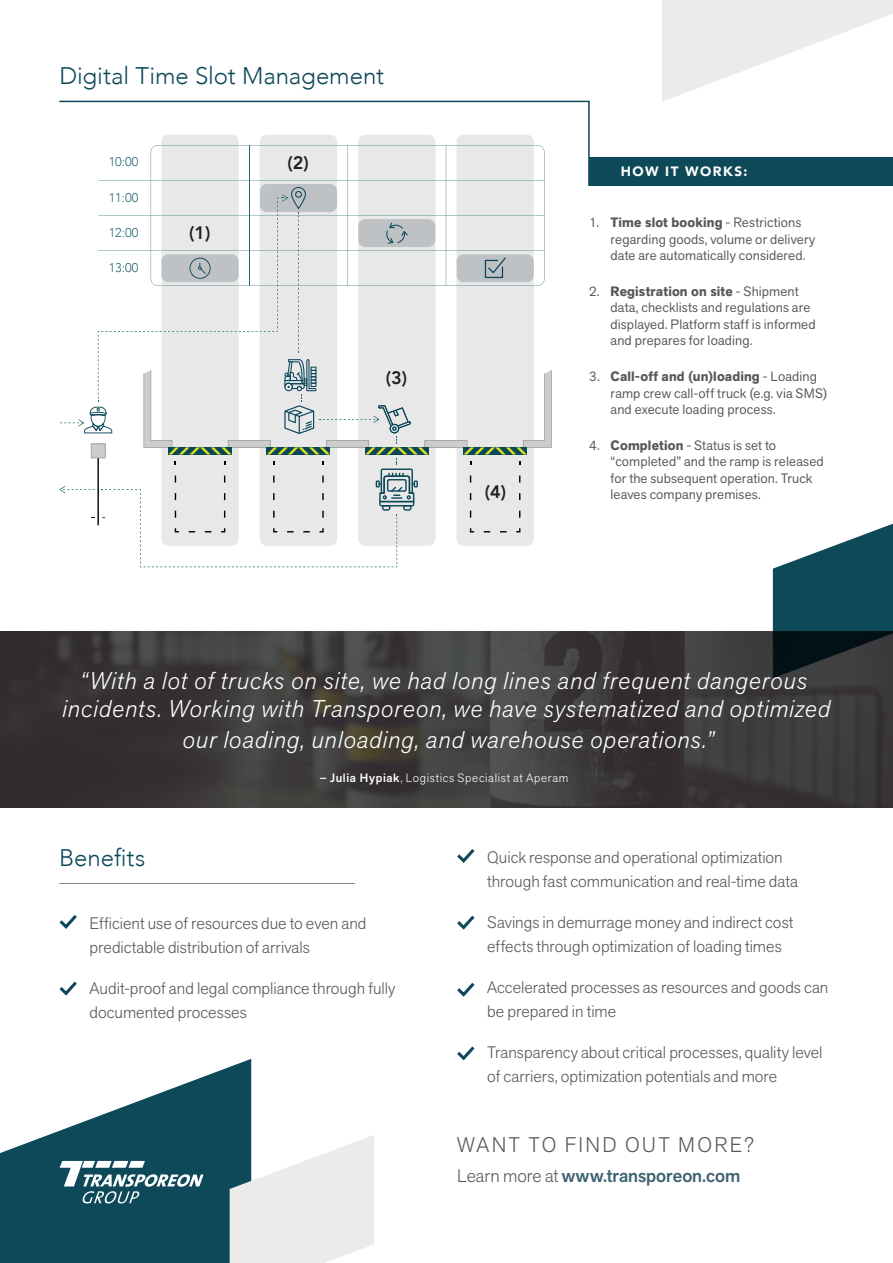
<style>
.page{position:relative;width:893px;height:1263px;background:#fff}
.page>*{position:absolute;margin:0;border:0;box-sizing:border-box;transform-origin:0 0}
.Body_text_10{font:italic 300 24px/28.5px "Akzid Grtsk Next";letter-spacing:.035em;color:#fff;text-align:center}
.Cover-Headline{font:300 24px "Avenir";letter-spacing:-.005em;color:#0e495a}
.Body_text_10-2{font:300 21px "Akzid Grtsk Next";letter-spacing:.105em;color:#57585a}
.Body_text_10-3{font:500 18px "Akzid Grtsk Next";color:#3c6070}
.t1{font:800 18px "Avenir";color:#231f20}
.Body_text_10-4{font:300 16.5px/24px "Akzid Grtsk Next";color:#57585a}
.Body_text_10-5{font:13.5px/16.5px "Akzid Grtsk Next";letter-spacing:.01em;color:#57585a}
.Cover-Headline-2{font:900 13.5px "Avenir";letter-spacing:.11em;color:#fff}
.t2{font:300 12.6px "Avenir";color:#266973}
.Body_text_10-6{font:300 12px "Akzid Grtsk Next";letter-spacing:.055em;color:#fff}
.s1{font-weight:700}
.s2{font-family:"Akzid Grtsk Next Med It";font-weight:400}
.s3{font-weight:500}
.s4{font-weight:300;color:#57585a}
</style>
<div class="page">
<svg style="left:60px;top:187px;width:492px;height:380px"></svg>
<svg style="left:59px;top:915px;width:18px;height:14px"></svg>
<svg style="left:59px;top:981px;width:18px;height:15px"></svg>
<svg style="left:457px;top:849px;width:18px;height:14px"></svg>
<svg style="left:457px;top:915px;width:18px;height:15px"></svg>
<svg style="left:0;top:1059px;width:251px;height:204px;fill:#0e495a"></svg>
<svg style="left:230px;top:1135px;width:144px;height:128px"></svg>
<svg style="left:60px;top:1161px;width:144px;height:42px"></svg>
<img style="left:0;top:631px;width:893px;height:177px">
<hr style="left:59px;top:883px;width:296px;height:1px;background:#808285">
<svg style="left:457px;top:1046px;width:18px;height:15px"></svg>
<div style="left:589px;top:157px;width:304px;height:29px;background:#0e495a"></div>
<svg style="left:59px;top:100px;width:531px;height:87px"></svg>
<svg style="left:662px;top:0;width:231px;height:102px"></svg>
<svg style="left:773px;top:523px;width:120px;height:155px;background:#375a64"></svg>
<svg style="left:457px;top:982px;width:18px;height:15px"></svg>
<p class="Cover-Headline" style="left:60px;top:61px;width:326px">Digital Time Slot Management</p>
<p class="t2" style="left:109px;top:155px;width:31px">10:00</p>
<p class="t2" style="left:109px;top:190px;width:31px">11:00</p>
<p class="t2" style="left:109px;top:225px;width:31px">12:00</p>
<p class="t2" style="left:109px;top:260px;width:31px">13:00</p>
<p class="t1" style="left:189px;top:218px;width:23px">(1)</p>
<p class="t1" style="left:287px;top:149px;width:23px">(2)</p>
<p class="t1" style="left:386px;top:363px;width:23px">(3)</p>
<p class="t1" style="left:485px;top:477px;width:23px">(4)</p>
<p class="Cover-Headline-2" style="left:621px;top:160px;width:128px">HOW IT WORKS:</p>
<p class="Body_text_10-5" style="left:611px;top:214px;width:206px;text-indent:-21px">1. <span class="s1">Time slot booking</span> - Restrictions regarding goods, volume or delivery date are automatically considered.</p>
<p class="Body_text_10-5" style="left:611px;top:283px;width:207px;text-indent:-21px">2. <span class="s1">Registration on site</span> - Shipment data, checklists and regulations are displayed. Platform staff is informed and prepares for loading.</p>
<p class="Body_text_10-5" style="left:611px;top:368px;width:218px;text-indent:-21px">3. <span class="s1">Call-off and (un)loading</span> - Loading ramp crew call-off truck (e.g. via SMS) and execute loading process.</p>
<p class="Body_text_10-5" style="left:611px;top:437px;width:215px;text-indent:-21px">4. <span class="s1">Completion</span> - Status is set to “completed” and the ramp is released for the subsequent operation. Truck leaves company premises.</p>
<p class="Body_text_10" style="left:62px;top:666px;width:769px">“With a lot of trucks on site, we had long lines and frequent dangerous incidents. Working with Transporeon, we have systematized and optimized</p>
<p class="Body_text_10" style="left:183px;top:725px;width:533px">our loading, unloading, and warehouse operations.”</p>
<p class="Body_text_10-6" style="left:319px;top:770px;width:251px"><span class="s2">–</span> <span class="s3">Julia Hypiak</span>, Logistics Specialist at Aperam</p>
<p class="Cover-Headline" style="left:59px;top:843px;width:87px">Benefits</p>
<p class="Body_text_10-4" style="left:90px;top:911px;width:278px">Efficient use of resources due to even and predictable distribution of arrivals</p>
<p class="Body_text_10-4" style="left:90px;top:976px;width:307px">Audit-proof and legal compliance through fully documented processes</p>
<p class="Body_text_10-4" style="left:487px;top:845px;width:312px">Quick response and operational optimization through fast communication and real-time data</p>
<p class="Body_text_10-4" style="left:487px;top:910px;width:308px">Savings in demurrage money and indirect cost effects through optimization of loading times</p>
<p class="Body_text_10-4" style="left:487px;top:975px;width:343px">Accelerated processes as resources and goods can be prepared in time</p>
<p class="Body_text_10-4" style="left:487px;top:1040px;width:337px">Transparency about critical processes, quality level of carriers, optimization potentials and more</p>
<p class="Body_text_10-2" style="left:457px;top:1131px;width:299px">WANT TO FIND OUT MORE?</p>
<p class="Body_text_10-3" style="left:457px;top:1164px;width:285px"><span class="s4">Learn more at</span> www.transporeon.com</p>
</div>
